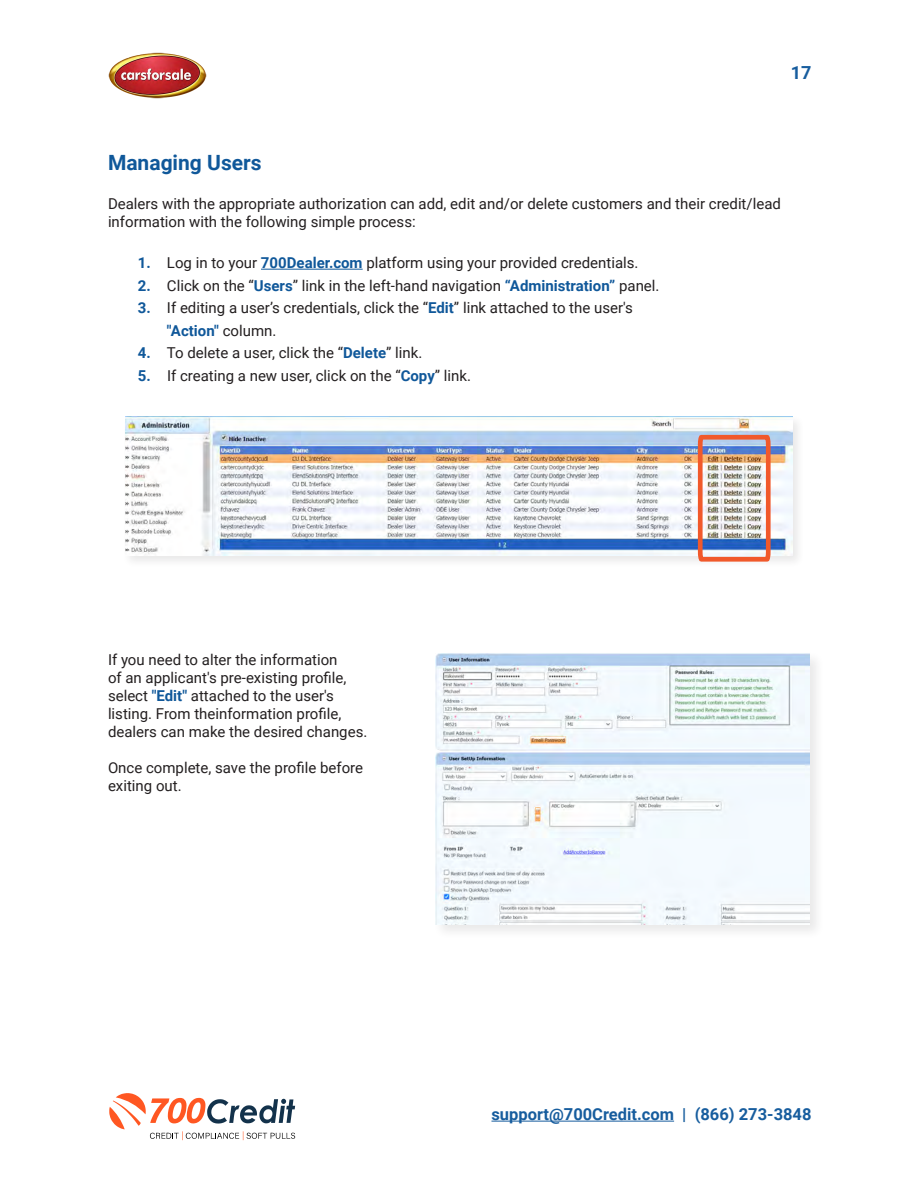
<style>
.page{position:relative;width:918px;height:1188px;background:#fff}
.page>*{position:absolute;margin:0;border:0;box-sizing:border-box;transform-origin:0 0}
.t1{font:700 21px "Roboto";color:#10589a}
.t2{font:700 18px "Roboto";color:#175d9e}
.t3{font:700 16.5px "Roboto";color:#175d9e}
.t4{font:15px/18px "Roboto";color:#231f20}
.t5{font:700 15px "Roboto";color:#10589a}
.s1{font-weight:700;color:#10589a}
</style>
<div class="page">
<img style="left:108px;top:52px;width:99px;height:46px">
<hr style="left:491px;top:1121px;width:183px;height:1px;background:#175d9e">
<svg style="left:109px;top:1093px;width:186px;height:47px"></svg>
<hr style="left:261px;top:269px;width:102px;height:1px;background:#10589a">
<div style="left:123px;top:414px;width:682px;height:154px;background:#231f20;opacity:.1"></div>
<img style="left:125px;top:417px;width:668px;height:139px">
<img style="left:696px;top:433px;width:77px;height:131px">
<div style="left:433px;top:651px;width:392px;height:289px;background:#f7f7f7"></div>
<img style="left:436px;top:654px;width:374px;height:271px">
<p class="t2" style="left:791px;top:60px;width:22px">17</p>
<p class="t1" style="left:108px;top:147px;width:155px">Managing Users</p>
<p class="t4" style="left:108px;top:194px;width:674px">Dealers with the appropriate authorization can add, edit and/or delete customers and their credit/lead information with the following simple process:</p>
<p class="t4" style="left:167px;top:253px;width:473px">Log in to your <span class="s1">700Dealer.com</span> platform using your provided credentials.</p>
<p class="t4" style="left:167px;top:276px;width:494px">Click on the “<span class="s1">Users</span>” link in the left-hand navigation <span class="s1">“Administration”</span> panel.</p>
<p class="t4" style="left:167px;top:296px;width:468px;line-height:22.5px">If editing a user’s credentials, click the “<span class="s1">Edit</span>” link attached to the user's <span class="s1">"Action"</span> column.</p>
<p class="t4" style="left:167px;top:343px;width:257px">To delete a user, click the “<span class="s1">Delete</span>” link.</p>
<p class="t4" style="left:167px;top:366px;width:306px">If creating a new user, click on the “<span class="s1">Copy</span>” link.</p>
<p class="t5" style="left:138px;top:252px;width:14px">1.</p>
<p class="t5" style="left:138px;top:275px;width:14px">2.</p>
<p class="t5" style="left:138px;top:297px;width:14px">3.</p>
<p class="t5" style="left:138px;top:342px;width:14px">4.</p>
<p class="t5" style="left:138px;top:365px;width:14px">5.</p>
<p class="t4" style="left:108px;top:650px;width:261px">If you need to alter the information<br>of an applicant's pre-existing profile, select <span class="s1">"Edit"</span> attached to the user's listing. From theinformation profile, dealers can make the desired changes.</p>
<p class="t4" style="left:108px;top:758px;width:257px">Once complete, save the profile before exiting out.</p>
<p class="t3" style="left:491px;top:1102px;width:322px">support@700Credit.com | (866) 273-3848</p>
</div>
